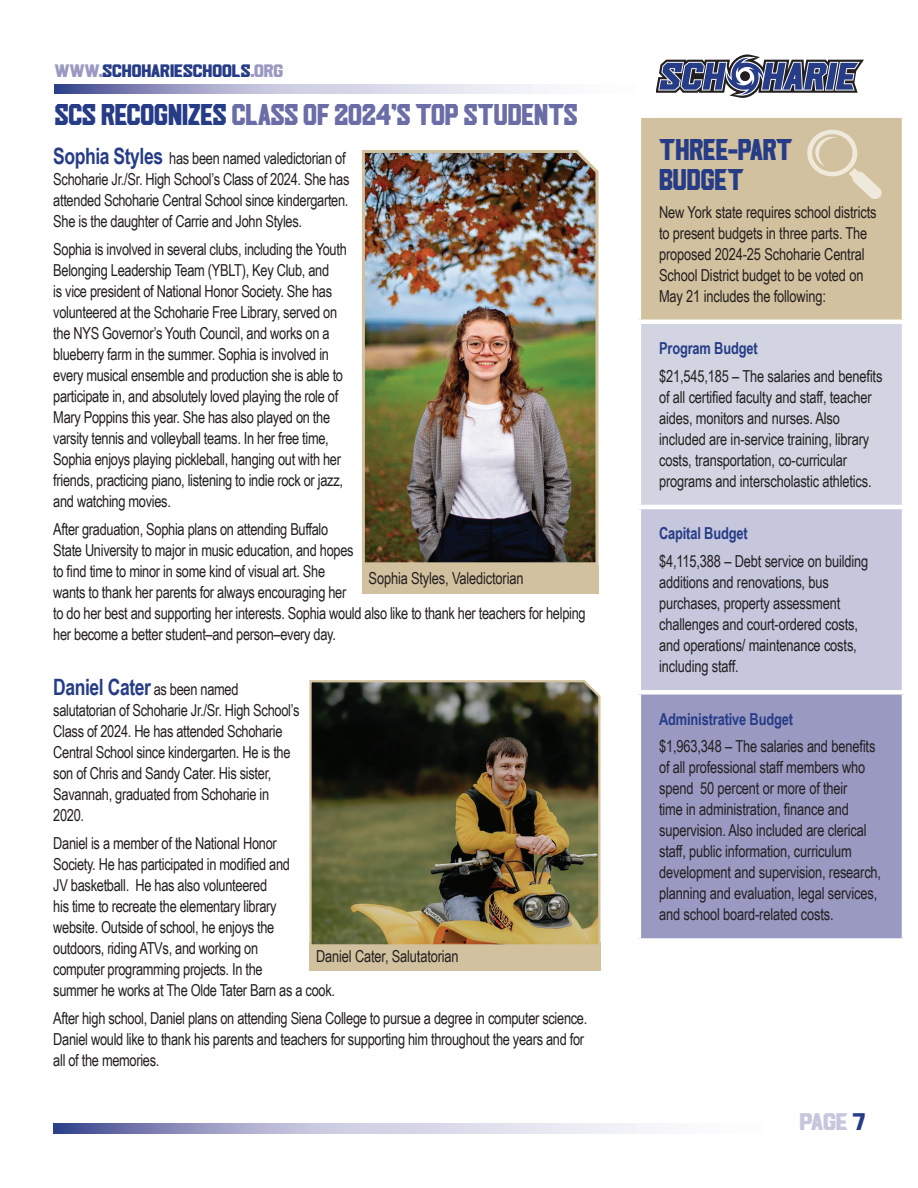
<style>
.page{position:relative;width:918px;height:1188px;background:#fff}
.page>*{position:absolute;margin:0;border:0;box-sizing:border-box;transform-origin:0 0}
.t1{font:30px "Lordcorps";color:#6a6da6;scale:.85 1}
.t2{font:30px/30px "Lordcorps";color:#263c87;scale:.85 1}
.t3{font:24px "Lordcorps";color:#c6c6dd}
.t4{font:700 22.5px "Arial Narrow";letter-spacing:-.02em;color:#263c87;scale:.95 1}
.t5{font:18px "Lordcorps";color:#263c87}
.body_text{font:16.5px/21px "Arial Narrow";letter-spacing:-.02em;color:#231f20;scale:.95 1}
.t6{font:700 16.5px "Arial Narrow";letter-spacing:-.01em;color:#263c87;scale:.95 1}
.s1{color:#9999c2}
.s2{color:#263c87}
.s3{font-weight:700;font-size:22.5px;color:#263c87}
.s4{font-weight:400;font-size:16.5px;color:#231f20}
</style>
<div class="page">
<svg style="left:656px;top:54px;width:208px;height:44px"></svg>
<svg style="left:55px;top:84px;width:486px;height:10px"></svg>
<svg style="left:54px;top:1123px;width:594px;height:11px"></svg>
<div style="left:639px;top:116px;width:265px;height:206px;background:#d2c19e"></div>
<div style="left:639px;top:322px;width:265px;height:185px;background:#d2d5e1"></div>
<div style="left:639px;top:507px;width:265px;height:185px;background:#c6c6dd"></div>
<div style="left:639px;top:692px;width:265px;height:249px;background:#9999c2"></div>
<hr style="left:637px;top:324px;width:4px;height:181px;background:#fff">
<hr style="left:902px;top:324px;width:4px;height:181px;background:#fff">
<hr style="left:637px;top:505px;width:269px;height:4px;background:#fff">
<hr style="left:637px;top:509px;width:4px;height:181px;background:#fff">
<hr style="left:902px;top:509px;width:4px;height:181px;background:#fff">
<div style="left:637px;top:690px;width:269px;height:5px;background:#fff"></div>
<hr style="left:637px;top:695px;width:4px;height:243px;background:#fff">
<hr style="left:902px;top:695px;width:4px;height:243px;background:#fff">
<div style="left:637px;top:938px;width:269px;height:5px;background:#fff"></div>
<div style="left:637px;top:113px;width:269px;height:5px;background:#fff"></div>
<hr style="left:637px;top:118px;width:4px;height:202px;background:#fff">
<hr style="left:902px;top:118px;width:4px;height:202px;background:#fff">
<hr style="left:637px;top:320px;width:269px;height:4px;background:#fff">
<div style="left:362px;top:565px;width:236px;height:28px;background:#d2c19e"></div>
<div style="left:309px;top:943px;width:291px;height:28px;background:#d2c19e"></div>
<svg style="left:807px;top:129px;width:75px;height:70px"></svg>
<img style="left:362px;top:150px;width:237px;height:417px">
<img style="left:309px;top:680px;width:292px;height:268px">
<p class="t5" style="left:55px;top:60px;width:230px"><span class="s1">WWW.</span>SCHOHARIESCHOOLS<span class="s1">.ORG</span></p>
<p class="t1" style="left:55px;top:97px;width:617px"><span class="s2">SCS RECOGNIZES</span> CLASS OF 2024’S TOP STUDENTS</p>
<p class="body_text" style="left:53px;top:147px;width:313px"><span class="s3">Sophia Styles</span> has been named valedictorian of Schoharie Jr./Sr. High School’s Class of 2024. She has attended Schoharie Central School since kindergarten.<br>She is the daughter of Carrie and John Styles.</p>
<p class="body_text" style="left:53px;top:238px;width:311px">Sophia is involved in several clubs, including the Youth Belonging Leadership Team (YBLT), Key Club, and<br>is vice president of National Honor Society. She has volunteered at the Schoharie Free Library, served on the NYS Governor’s Youth Council, and works on a blueberry farm in the summer. Sophia is involved in every musical ensemble and production she is able to participate in, and absolutely loved playing the role of Mary Poppins this year. She has also played on the varsity tennis and volleyball teams. In her free time, Sophia enjoys playing pickleball, hanging out with her friends, practicing piano, listening to indie rock or jazz, and watching movies.</p>
<p class="body_text" style="left:53px;top:518px;width:562px">After graduation, Sophia plans on attending Buffalo<br>State University to major in music education, and hopes<br>to find time to minor in some kind of visual art. She<br>wants to thank her parents for always encouraging her<br>to do her best and supporting her interests. Sophia would also like to thank her teachers for helping her become a better student–and person–every day.</p>
<p class="body_text" style="left:369px;top:567px;width:165px">Sophia Styles, Valedictorian</p>
<p class="t4" style="left:53px;top:670px;width:197px">Daniel Cater <span class="s4">as been named</span></p>
<p class="body_text" style="left:53px;top:699px;width:261px">salutatorian of Schoharie Jr./Sr. High School’s Class of 2024. He has attended Schoharie Central School since kindergarten. He is the son of Chris and Sandy Cater. His sister, Savannah, graduated from Schoharie in 2020.</p>
<p class="body_text" style="left:53px;top:832px;width:298px">Daniel is a member of the National Honor<br>Society. He has participated in modified and<br>JV basketball. He has also volunteered<br>his time to recreate the elementary library<br>website. Outside of school, he enjoys the<br>outdoors, riding ATVs, and working on<br>computer programming projects. In the<br>summer he works at The Olde Tater Barn as a cook.</p>
<p class="body_text" style="left:53px;top:1007px;width:564px">After high school, Daniel plans on attending Siena College to pursue a degree in computer science.<br>Daniel would like to thank his parents and teachers for supporting him throughout the years and for all of the memories.</p>
<p class="body_text" style="left:316px;top:945px;width:152px">Daniel Cater, Salutatorian</p>
<p class="t2" style="left:659px;top:134px;width:158px">THREE-PART<br>BUDGET</p>
<p class="body_text" style="left:659px;top:201px;width:230px">New York state requires school districts to present budgets in three parts. The proposed 2024-25 Schoharie Central School District budget to be voted on May 21 includes the following:</p>
<h3 class="t6" style="left:659px;top:336px;width:105px">Program Budget</h3>
<p class="body_text" style="left:659px;top:365px;width:237px">$21,545,185 – The salaries and benefits of all certified faculty and staff, teacher aides, monitors and nurses. Also included are in-service training, library costs, transportation, co-curricular programs and interscholastic athletics.</p>
<h3 class="t6" style="left:659px;top:521px;width:95px">Capital Budget</h3>
<p class="body_text" style="left:659px;top:550px;width:222px">$4,115,388 – Debt service on building additions and renovations, bus purchases, property assessment challenges and court-ordered costs, and operations/ maintenance costs, including staff.</p>
<h3 class="t6" style="left:659px;top:706px;width:143px">Administrative Budget</h3>
<p class="body_text" style="left:659px;top:735px;width:235px">$1,963,348 – The salaries and benefits of all professional staff members who spend 50 percent or more of their<br>time in administration, finance and supervision. Also included are clerical staff, public information, curriculum development and supervision, research, planning and evaluation, legal services, and school board-related costs.</p>
<h2 class="t3" style="left:799px;top:1107px;width:67px">PAGE <span class="s2">7</span></h2>
</div>
